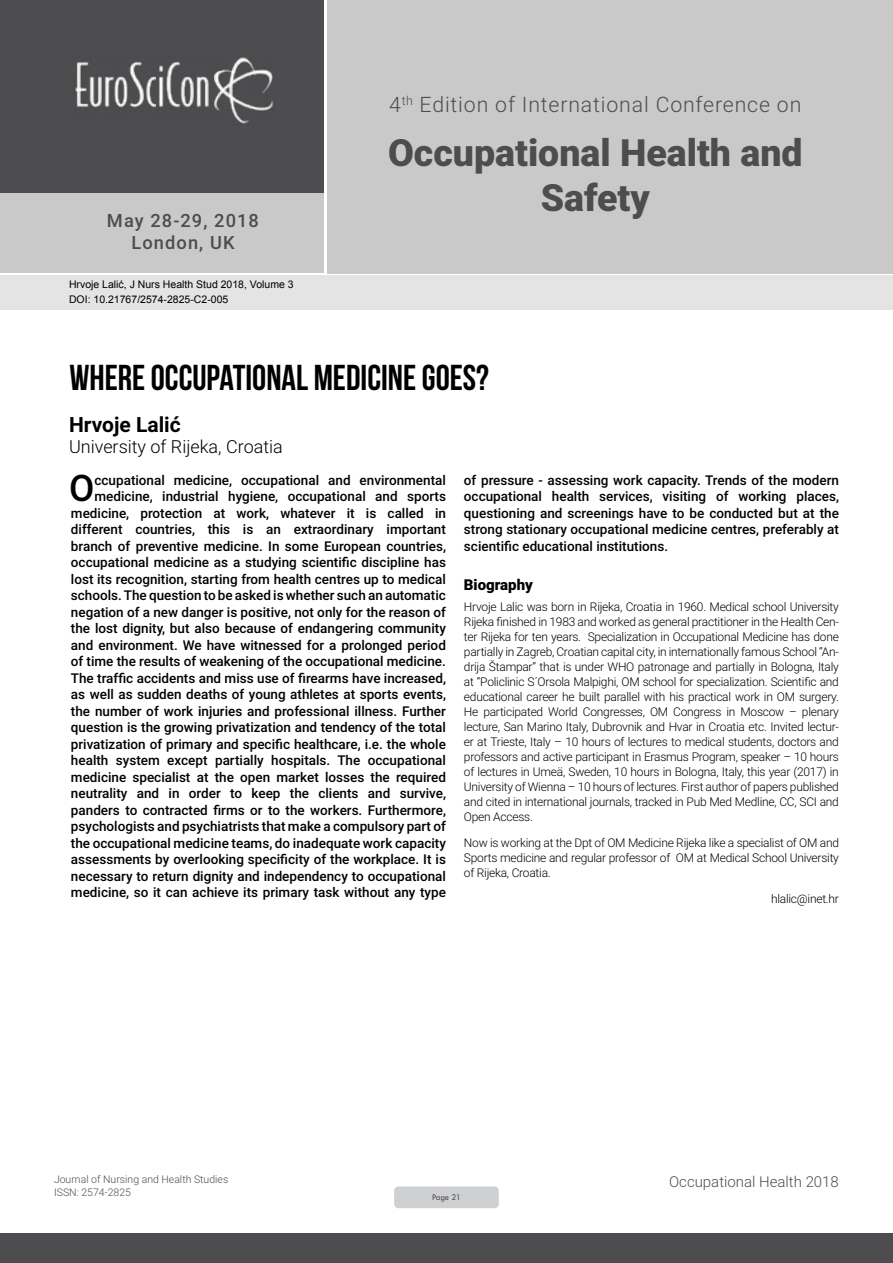
<style>
.page{position:relative;width:893px;height:1263px;background:#fff}
.page>*{position:absolute;margin:0;border:0;box-sizing:border-box;transform-origin:0 0}
.t1{font:900 37.5px/45px "Roboto";color:#4d4d4f;text-align:center}
.t2{font:500 36.75px "Roboto";color:#000}
.t3{font:36px "Bebas Neue";color:#000}
.t4{font:300 21.3px "Roboto";letter-spacing:.04em;color:#4d4d4f}
.t5{font:700 21px "Roboto";color:#000}
.t6{font:500 18.3px/21.9px "Roboto";letter-spacing:.06em;color:#4d4d4f;text-align:center}
.t7{font:300 18px "Roboto";color:#000}
.t8{font:300 15px "Roboto";color:#4d4d4f}
.t9{font:900 15px "Roboto";color:#000}
.t10{font:500 13.5px/16.5px "Roboto";color:#000;text-align:right}
.t11{font:300 12px/15px "Roboto";letter-spacing:-.02em;color:#000;text-align:justify}
.t12{font:10.5px/14.4px "Arial";color:#000}
.t13{font:300 10.5px "Roboto";color:#4d4d4f}
.t14{font:9px "Tw Cen";letter-spacing:-.02em;color:#4d4d4f;scale:.95 1}
</style>
<div class="page">
<div style="left:0;top:0;width:323px;height:193px;background:#4d4d4f"></div>
<div style="left:1px;top:193px;width:323px;height:80px;background:#c9c9ca"></div>
<div style="left:327px;top:0;width:566px;height:273px;background:#c9c9ca"></div>
<img style="left:75px;top:57px;width:199px;height:67px">
<div style="left:0;top:1233px;width:893px;height:30px;background:#4d4d4f"></div>
<div style="left:1px;top:275px;width:892px;height:35px;background:#e4e4e4"></div>
<div style="left:394px;top:1186px;width:105px;height:22px;background:#cfd0d2;border-radius:4px"></div>
<h3 class="t6" style="left:107px;top:209px;width:154px">May 28-29, 2018<br>London, UK</h3>
<p class="t12" style="left:69px;top:278px;width:226px">Hrvoje Lalić, J Nurs Health Stud 2018, Volume 3<br>DOI: 10.21767/2574-2825-C2-005</p>
<h3 class="t4" style="left:389px;top:90px;width:414px">4<sup>th</sup> Edition of International Conference on</h3>
<h1 class="t1" style="left:388px;top:129px;width:416px">Occupational Health and<br>Safety</h1>
<h3 class="t3" style="left:69px;top:358px;width:421px">WHERE OCCUPATIONAL MEDICINE GOES?</h3>
<h3 class="t5" style="left:69px;top:410px;width:113px">Hrvoje Lalić</h3>
<h3 class="t7" style="left:69px;top:434px;width:215px">University of Rijeka, Croatia</h3>
<p class="t10" style="left:71px;top:471px;width:376px">ccupational medicine, occupational and environmental medicine, industrial hygiene, occupational and sports medicine, protection at work, whatever it is called in different countries, this is an extraordinary important branch of preventive medicine. In some European countries, occupational medicine as a studying scientific discipline has lost its recognition, starting from health centres up to medical schools. The question to be asked is whether such an automatic negation of a new danger is positive, not only for the reason of the lost dignity, but also because of endangering community and environment. We have witnessed for a prolonged period of time the results of weakening of the occupational medicine.<br>The traffic accidents and miss use of firearms have increased, as well as sudden deaths of young athletes at sports events, the number of work injuries and professional illness. Further question is the growing privatization and tendency of the total privatization of primary and specific healthcare, i.e. the whole health system except partially hospitals. The occupational medicine specialist at the open market losses the required neutrality and in order to keep the clients and survive, panders to contracted firms or to the workers. Furthermore, psychologists and psychiatrists that make a compulsory part of the occupational medicine teams, do inadequate work capacity assessments by overlooking specificity of the workplace. It is necessary to return dignity and independency to occupational medicine, so it can achieve its primary task without any type</p>
<p class="t10" style="left:464px;top:471px;width:376px;text-align:justify">of pressure - assessing work capacity. Trends of the modern occupational health services, visiting of working places, questioning and screenings have to be conducted but at the strong stationary occupational medicine centres, preferably at scientific educational institutions.</p>
<h2 class="t2" style="left:69px;top:462px;width:27px">O</h2>
<p class="t9" style="left:464px;top:574px;width:70px">Biography</p>
<p class="t11" style="left:464px;top:599px;width:376px">Hrvoje Lalic was born in Rijeka, Croatia in 1960. Medical school University Rijeka finished in 1983 and worked as general practitioner in the Health Cen&shy;ter Rijeka for ten years. Specialization in Occupational Medicine has done partially in Zagreb, Croatian capital city, in internationally famous School “An&shy;drija Štampar” that is under WHO patronage and partially in Bologna, Italy at “Policlinic S´Orsola Malpighi, OM school for specialization. Scientific and educational career he built parallel with his practical work in OM surgery.<br>He participated World Congresses, OM Congress in Moscow – plenary lecture, San Marino Italy, Dubrovnik and Hvar in Croatia etc. Invited lectur&shy;er at Trieste, Italy – 10 hours of lectures to medical students, doctors and professors and active participant in Erasmus Program, speaker – 10 hours of lectures in Umeä, Sweden, 10 hours in Bologna, Italy, this year (2017) in University of Wienna – 10 hours of lectures. First author of papers published and cited in international journals, tracked in Pub Med Medline, CC, SCI and Open Access.</p>
<p class="t11" style="left:464px;top:835px;width:377px">Now is working at the Dpt of OM Medicine Rijeka like a specialist of OM and Sports medicine and regular professor of OM at Medical School University of Rijeka, Croatia.</p>
<p class="t11" style="left:771px;top:890px;width:69px">hlalic@inet.hr</p>
<p class="t13" style="left:54px;top:1172px;width:176px">Journal of Nursing and Health Studies</p>
<p class="t8" style="left:669px;top:1171px;width:171px">Occupational Health 2018</p>
<p class="t13" style="left:54px;top:1185px;width:78px">ISSN: 2574-2825</p>
<p class="t14" style="left:432px;top:1192px;width:32px">Page 21</p>
</div>
